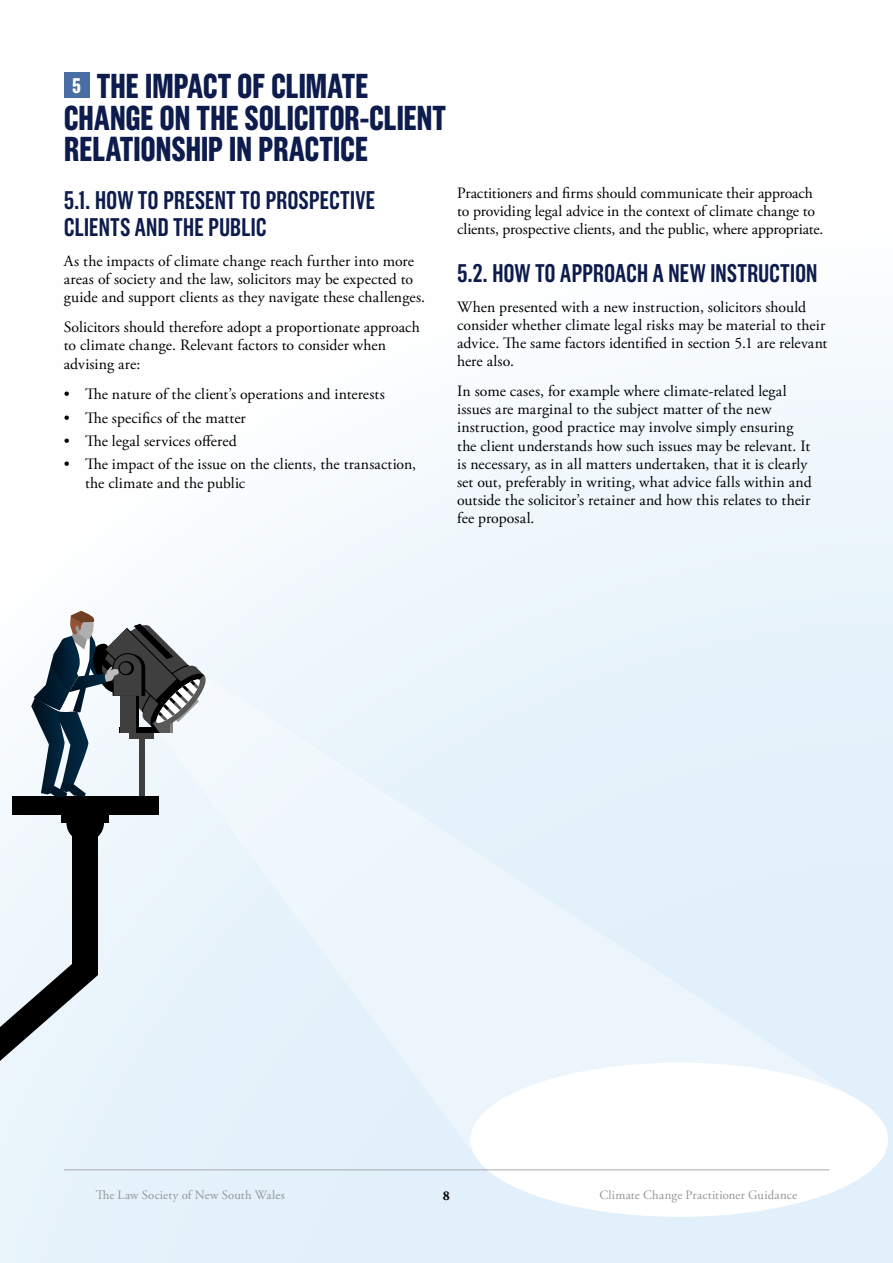
<style>
.page{position:relative;width:893px;height:1263px;background:#fff}
.page>*{position:absolute;margin:0;border:0;box-sizing:border-box;transform-origin:0 0}
.t1{font:700 34.5px/31.5px "Grotzec Head Condensed";letter-spacing:-.015em;color:#0d1c4d}
.t2{font:600 25.5px/27px "Grotzec Head Condensed";letter-spacing:-.005em;color:#0d1c4d}
.t3{font:15.75px/18.1px "Adobe Garamond Pro";letter-spacing:.005em;color:#000}
.t4{font:700 13.5px "Adobe Garamond Pro";color:#000}
.t5{font:12.75px "Adobe Garamond Pro";letter-spacing:.015em;color:#939598}
</style>
<div class="page">
<div style="left:0;top:228px;width:893px;height:1035px;background:linear-gradient(to bottom,#fcfdfe,#e1f0f9)"></div>
<div style="left:470px;top:1062px;width:418px;height:155px;background:#fff;border-radius:50%"></div>
<div style="left:66px;top:804px;width:38px;height:37px;background:#000;border-radius:50%"></div>
<div style="left:12px;top:796px;width:146px;height:18px;background:#000"></div>
<div style="left:61px;top:814px;width:48px;height:9px;background:#000"></div>
<svg style="left:31px;top:611px;width:178px;height:186px"></svg>
<svg style="left:153px;top:675px;width:720px;height:482px"></svg>
<div style="left:72px;top:815px;width:26px;height:160px;background:#000"></div>
<svg style="left:0;top:956px;width:98px;height:105px"></svg>
<hr style="left:64px;top:1169px;width:765px;height:1px;background:#a7a9ac">
<div style="left:64px;top:72px;width:26px;height:26px;background:#496ea3"></div>
<h1 class="t1" style="left:64px;top:70px;width:384px"><sup>5</sup> THE IMPACT OF CLIMATE<br>CHANGE ON THE SOLICITOR-CLIENT<br>RELATIONSHIP IN PRACTICE</h1>
<h2 class="t2" style="left:64px;top:186px;width:313px">5.1. HOW TO PRESENT TO PROSPECTIVE<br>CLIENTS AND THE PUBLIC</h2>
<p class="t3" style="left:64px;top:252px;width:363px">As the impacts of climate change reach further into more areas of society and the law, solicitors may be expected to guide and support clients as they navigate these challenges.</p>
<p class="t3" style="left:64px;top:319px;width:358px">Solicitors should therefore adopt a proportionate approach to climate change. Relevant factors to consider when advising are:</p>
<p class="t3" style="left:64px;top:386px;width:323px">• The nature of the client’s operations and interests</p>
<p class="t3" style="left:64px;top:409px;width:183px">• The specifics of the matter</p>
<p class="t3" style="left:64px;top:432px;width:174px">• The legal services offered</p>
<p class="t3" style="left:85px;top:455px;width:333px;line-height:18.9px;text-indent:-21px">• The impact of the issue on the clients, the transaction, the climate and the public</p>
<p class="t3" style="left:457px;top:184px;width:368px">Practitioners and firms should communicate their approach to providing legal advice in the context of climate change to clients, prospective clients, and the public, where appropriate.</p>
<h2 class="t2" style="left:457px;top:259px;width:362px">5.2. HOW TO APPROACH A NEW INSTRUCTION</h2>
<p class="t3" style="left:457px;top:298px;width:372px">When presented with a new instruction, solicitors should consider whether climate legal risks may be material to their advice. The same factors identified in section 5.1 are relevant here also.</p>
<p class="t3" style="left:457px;top:383px;width:356px">In some cases, for example where climate-related legal issues are marginal to the subject matter of the new instruction, good practice may involve simply ensuring the client understands how such issues may be relevant. It is necessary, as in all matters undertaken, that it is clearly set out, preferably in writing, what advice falls within and outside the solicitor’s retainer and how this relates to their fee proposal.</p>
<p class="t5" style="left:96px;top:1187px;width:191px">The Law Society of New South Wales</p>
<p class="t4" style="left:443px;top:1187px;width:9px">8</p>
<p class="t5" style="left:599px;top:1187px;width:199px">Climate Change Practitioner Guidance</p>
</div>
